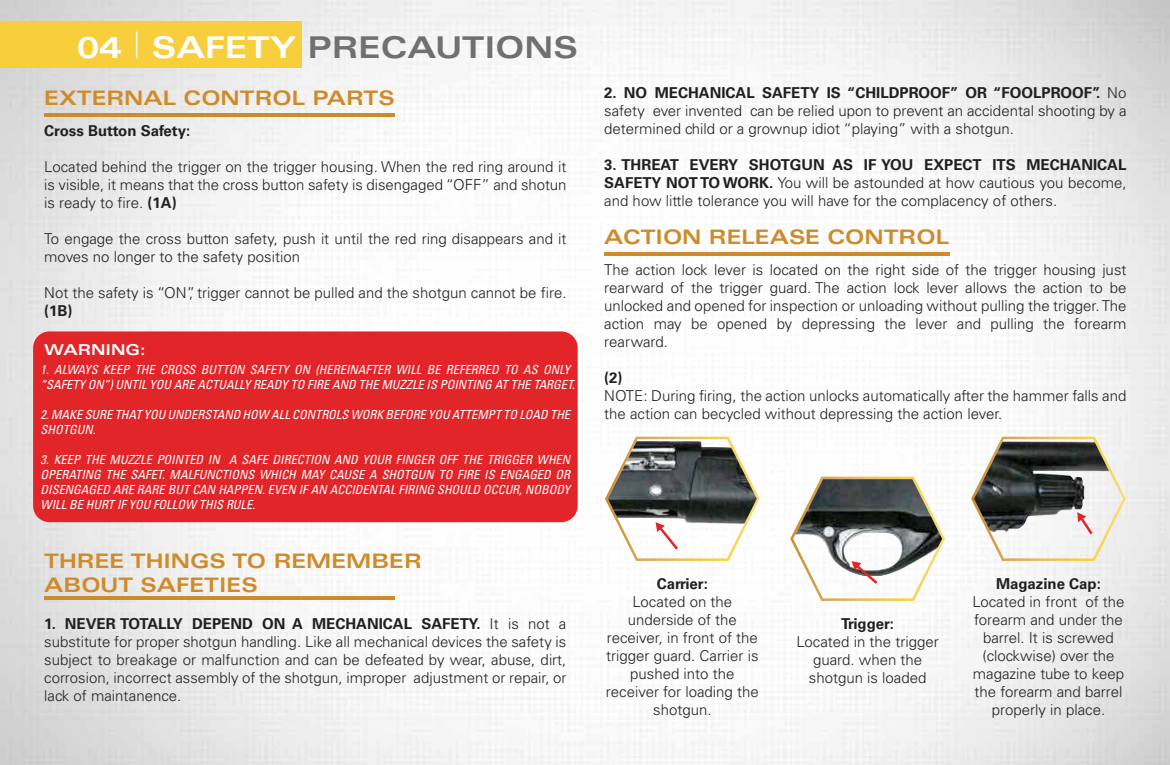
<style>
.page{position:relative;width:1170px;height:765px;background:#fff}
.page>*{position:absolute;margin:0;border:0;box-sizing:border-box;transform-origin:0 0}
.t1{font:700 expanded 30px "Univers";color:#6f7072}
.t2{font:700 expanded 20px/24px "Univers";color:#cf8b2a}
.t3{font:300 15px/18px "Univers";color:#221f1f;text-align:justify}
.t4{font:700 15px "Univers";color:#221f1f}
.t5{font:700 expanded 15px "Univers";color:#fff}
.t6{font:italic condensed 12.5px/15px "Univers";color:#fff}
.s1{color:#fff}
.s2{font-weight:100;font-stretch:ultra-condensed;font-size:36.25px;color:#fff}
.s3{font-weight:700}
</style>
<div class="page">
<div style="left:0;top:21px;width:302px;height:47px;background:#f7cf3c"></div>
<div style="left:33px;top:331px;width:545px;height:191px;background:#e12529;border-radius:16px"></div>
<hr style="left:44px;top:113px;width:351px;height:4px;background:#cf8b2a">
<hr style="left:604px;top:252px;width:346px;height:4px;background:#cf8b2a">
<hr style="left:44px;top:596px;width:351px;height:4px;background:#cf8b2a">
<svg style="left:605px;top:437px;width:155px;height:124px"></svg>
<svg style="left:790px;top:477px;width:155px;height:124px"></svg>
<svg style="left:971px;top:437px;width:155px;height:124px"></svg>
<h1 class="t1" style="left:77px;top:31px;width:502px"><span class="s1">04</span> <span class="s2">|</span> <span class="s1">SAFETY</span> PRECAUTIONS</h1>
<h2 class="t2" style="left:44px;top:86px;width:352px">EXTERNAL CONTROL PARTS</h2>
<p class="t4" style="left:44px;top:122px;width:147px">Cross Button Safety:</p>
<p class="t3" style="left:44px;top:157px;width:524px">Located behind the trigger on the trigger housing. When the red ring around it is visible, it means that the cross button safety is disengaged “OFF” and shotun is ready to fire. <span class="s3">(1A)</span></p>
<p class="t3" style="left:44px;top:229px;width:524px">To engage the cross button safety, push it until the red ring disappears and it moves no longer to the safety position</p>
<p class="t3" style="left:44px;top:283px;width:524px">Not the safety is “ON”, trigger cannot be pulled and the shotgun cannot be fire.</p>
<p class="t4" style="left:44px;top:302px;width:30px">(1B)</p>
<p class="t5" style="left:44px;top:341px;width:103px">WARNING:</p>
<p class="t6" style="left:41px;top:361px;width:536px">1. ALWAYS KEEP THE CROSS BUTTON SAFETY ON (HEREINAFTER WILL BE REFERRED TO AS ONLY “SAFETY ON”) UNTIL YOU ARE ACTUALLY READY TO FIRE AND THE MUZZLE IS POINTING AT THE TARGET.</p>
<p class="t6" style="left:41px;top:406px;width:531px">2. MAKE SURE THAT YOU UNDERSTAND HOW ALL CONTROLS WORK BEFORE YOU ATTEMPT TO LOAD THE<br>SHOTGUN.</p>
<p class="t6" style="left:41px;top:451px;width:531px;text-align:justify">3. KEEP THE MUZZLE POINTED IN A SAFE DIRECTION AND YOUR FINGER OFF THE TRIGGER WHEN OPERATING THE SAFET. MALFUNCTIONS WHICH MAY CAUSE A SHOTGUN TO FIRE IS ENGAGED OR DISENGAGED ARE RARE BUT CAN HAPPEN. EVEN IF AN ACCIDENTAL FIRING SHOULD OCCUR, NOBODY WILL BE HURT IF YOU FOLLOW THIS RULE.</p>
<h2 class="t2" style="left:44px;top:549px;width:379px">THREE THINGS TO REMEMBER<br>ABOUT SAFETIES</h2>
<p class="t3" style="left:44px;top:615px;width:524px"><span class="s3">1. NEVER TOTALLY DEPEND ON A MECHANICAL SAFETY.</span> It is not a substitute for proper shotgun handling. Like all mechanical devices the safety is subject to breakage or malfunction and can be defeated by wear, abuse, dirt, corrosion, incorrect assembly of the shotgun, improper adjustment or repair, or lack of maintanence.</p>
<p class="t3" style="left:604px;top:84px;width:524px"><span class="s3">2. NO MECHANICAL SAFETY IS “CHILDPROOF” OR “FOOLPROOF”.</span> No safety ever invented can be relied upon to prevent an accidental shooting by a determined child or a grownup idiot “playing” with a shotgun.</p>
<p class="t3" style="left:604px;top:156px;width:524px"><span class="s3">3. THREAT EVERY SHOTGUN AS IF YOU EXPECT ITS MECHANICAL SAFETY NOT TO WORK.</span> You will be astounded at how cautious you become, and how little tolerance you will have for the complacency of others.</p>
<h2 class="t2" style="left:604px;top:225px;width:346px">ACTION RELEASE CONTROL</h2>
<p class="t3" style="left:604px;top:261px;width:524px">The action lock lever is located on the right side of the trigger housing just rearward of the trigger guard. The action lock lever allows the action to be unlocked and opened for inspection or unloading without pulling the trigger. The action may be opened by depressing the lever and pulling the forearm rearward.</p>
<p class="t4" style="left:604px;top:369px;width:20px">(2)</p>
<p class="t3" style="left:604px;top:387px;width:524px">NOTE: During firing, the action unlocks automatically after the hammer falls and the action can becycled without depressing the action lever.</p>
<p class="t4" style="left:657px;top:574px;width:53px">Carrier:</p>
<p class="t3" style="left:606px;top:592px;width:154px;text-align:center">Located on the underside of the receiver, in front of the trigger guard. Carrier is pushed into the receiver for loading the shotgun.</p>
<p class="t4" style="left:841px;top:615px;width:54px">Trigger:</p>
<p class="t3" style="left:797px;top:632px;width:144px;text-align:center">Located in the trigger guard. when the shotgun is loaded</p>
<p class="t4" style="left:996px;top:574px;width:106px">Magazine Cap:</p>
<p class="t3" style="left:972px;top:592px;width:154px;text-align:center">Located in front of the forearm and under the barrel. It is screwed (clockwise) over the magazine tube to keep the forearm and barrel properly in place.</p>
</div>
